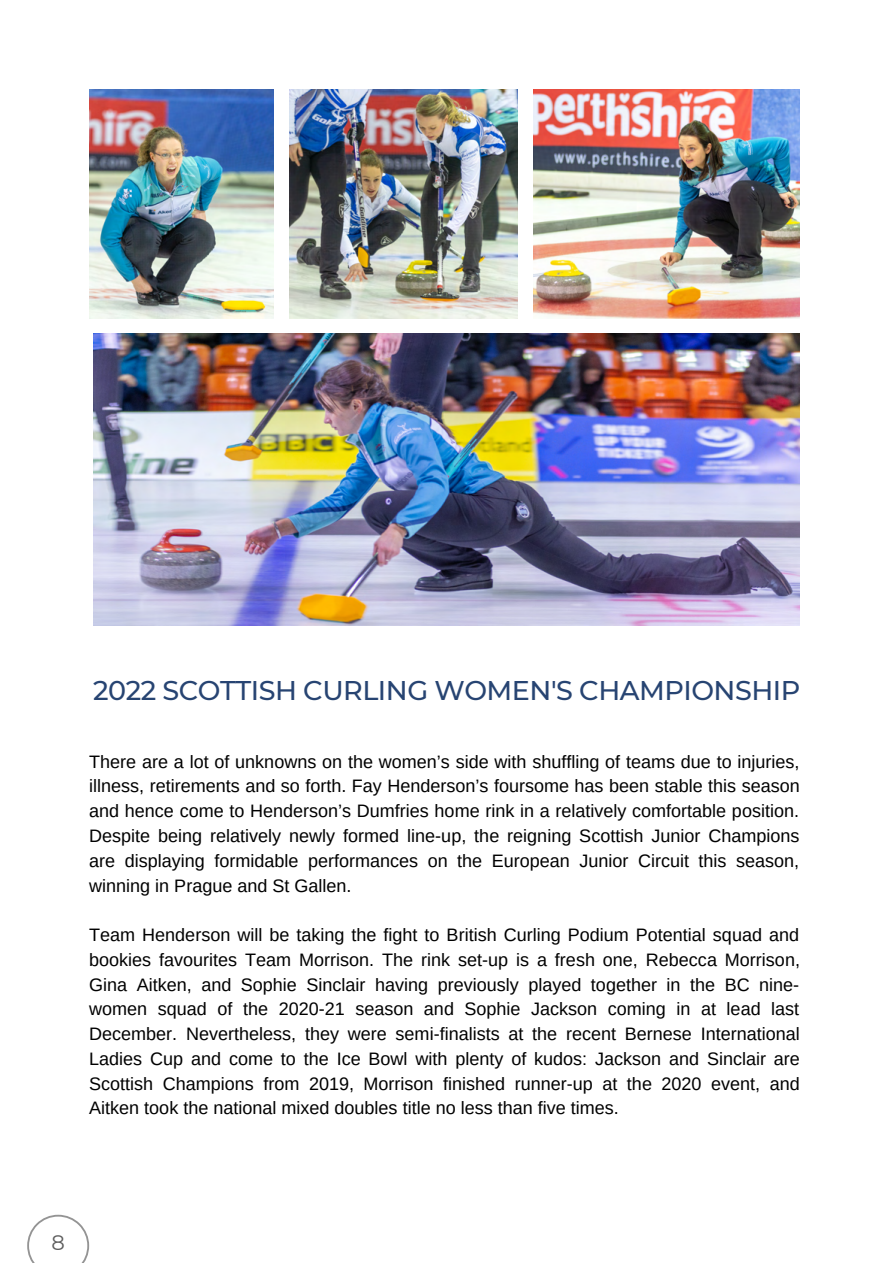
<style>
.page{position:relative;width:893px;height:1263px;background:#fff}
.page>*{position:absolute;margin:0;border:0;box-sizing:border-box;transform-origin:0 0}
.t1{font:500 27px "Montserrat";letter-spacing:-.02em;color:#274472}
.t2{font:21px "Montserrat";color:#5d5d5d}
.t3{font:18px/24.8px "Arimo";color:#000;text-align:justify}
</style>
<div class="page">
<img style="left:93px;top:333px;width:706px;height:293px">
<svg style="left:27px;top:1215px;width:62px;height:48px"></svg>
<img style="left:533px;top:89px;width:267px;height:230px">
<img style="left:89px;top:89px;width:429px;height:230px">
<div style="left:274px;top:74px;width:15px;height:255px;background:#fff"></div>
<p class="t1" style="left:93px;top:672px;width:708px">2022 SCOTTISH CURLING WOMEN'S CHAMPIONSHIP</p>
<p class="t3" style="left:89px;top:749px;width:712px">There are a lot of unknowns on the women’s side with shuffling of teams due to injuries, illness, retirements and so forth. Fay Henderson’s foursome has been stable this season and hence come to Henderson’s Dumfries home rink in a relatively comfortable position.<br>Despite being relatively newly formed line-up, the reigning Scottish Junior Champions are displaying formidable performances on the European Junior Circuit this season, winning in Prague and St Gallen.</p>
<p class="t3" style="left:89px;top:922px;width:712px">Team Henderson will be taking the fight to British Curling Podium Potential squad and bookies favourites Team Morrison. The rink set-up is a fresh one, Rebecca Morrison, Gina Aitken, and Sophie Sinclair having previously played together in the BC nine&shy;women squad of the 2020-21 season and Sophie Jackson coming in at lead last December. Nevertheless, they were semi-finalists at the recent Bernese International Ladies Cup and come to the Ice Bowl with plenty of kudos: Jackson and Sinclair are Scottish Champions from 2019, Morrison finished runner-up at the 2020 event, and Aitken took the national mixed doubles title no less than five times.</p>
<p class="t2" style="left:51px;top:1228px;width:15px">8</p>
</div>
